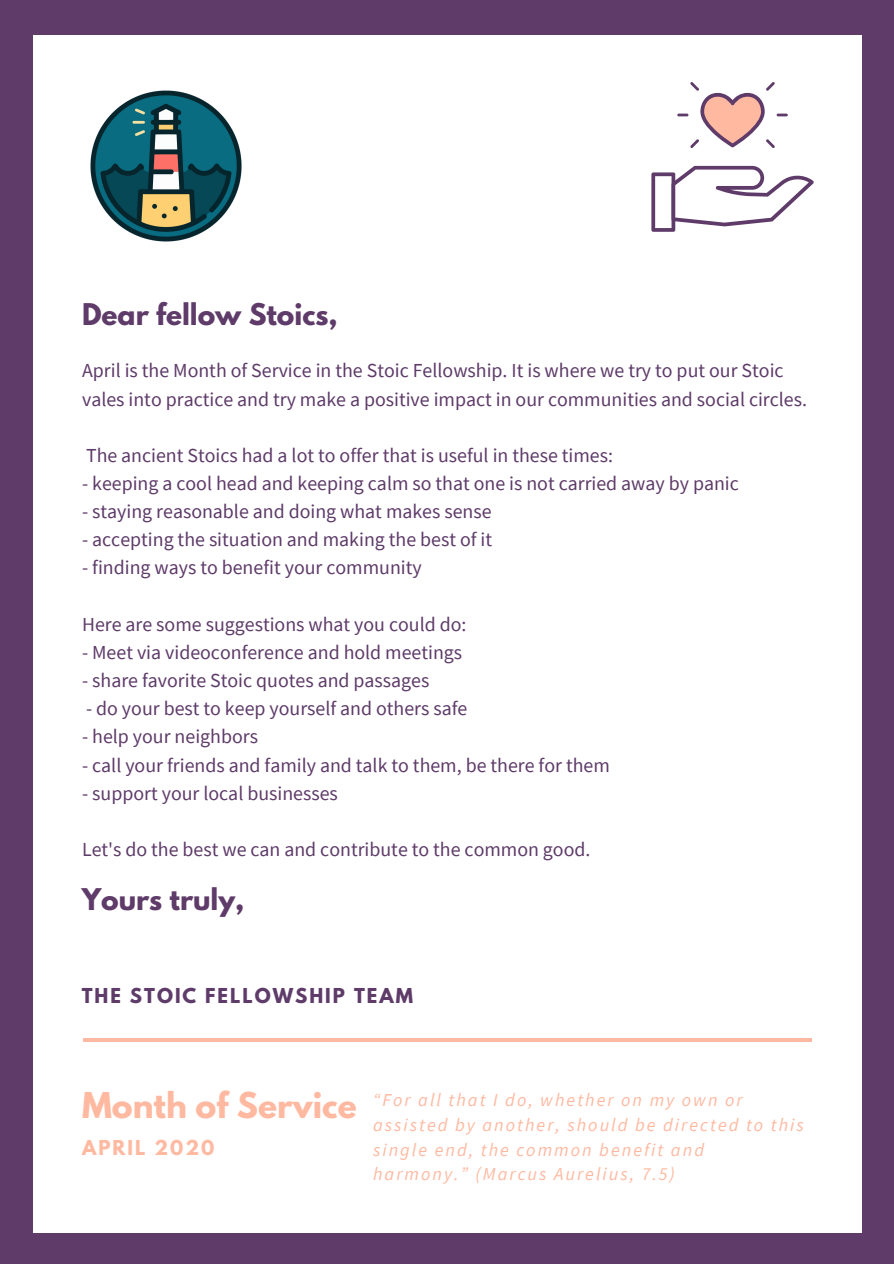
<style>
.page{position:relative;width:894px;height:1264px;background:#fff}
.page>*{position:absolute;margin:0;border:0;box-sizing:border-box;transform-origin:0 0}
.t1{font:700 31.5px "League Spartan";color:#ffb9a1}
.t2{font:700 26.55px "League Spartan";color:#5e3b69}
.t3{font:19.8px/28.2px "Source Sans Pro";color:#5e3b69}
.t4{font:italic 18.15px/24.8px "Source Sans Pro";letter-spacing:.11em;color:#ffb9a1}
.t5{font:700 18.15px "League Spartan";letter-spacing:.11em;color:#5e3b69}
.t6{font:700 18.15px "League Spartan";letter-spacing:.11em;color:#ffb9a1}
</style>
<div class="page">
<div style="left:0;top:0;width:893px;height:1263px;background:#5e3b69"></div>
<div style="left:33px;top:36px;width:828px;height:1196px;background:#fff"></div>
<svg style="left:651px;top:166px;width:162px;height:66px"></svg>
<svg style="left:677px;top:82px;width:110px;height:66px"></svg>
<hr style="left:83px;top:1038px;width:728px;height:3px;background:#ffb9a1">
<img style="left:90px;top:90px;width:152px;height:152px">
<h2 class="t2" style="left:82px;top:301px;width:257px">Dear fellow Stoics,</h2>
<p class="t3" style="left:82px;top:356px;width:726px">April is the Month of Service in the Stoic Fellowship. It is where we try to put our Stoic vales into practice and try make a positive impact in our communities and social circles.</p>
<p class="t3" style="left:86px;top:440px;width:528px">The ancient Stoics had a lot to offer that is useful in these times:</p>
<p class="t3" style="left:82px;top:469px;width:658px">- keeping a cool head and keeping calm so that one is not carried away by panic</p>
<p class="t3" style="left:82px;top:497px;width:411px">- staying reasonable and doing what makes sense</p>
<p class="t3" style="left:82px;top:525px;width:411px">- accepting the situation and making the best of it</p>
<p class="t3" style="left:82px;top:553px;width:341px">- finding ways to benefit your community</p>
<p class="t3" style="left:82px;top:609px;width:386px">Here are some suggestions what you could do:</p>
<p class="t3" style="left:82px;top:638px;width:381px">- Meet via videoconference and hold meetings</p>
<p class="t3" style="left:82px;top:666px;width:349px">- share favorite Stoic quotes and passages</p>
<p class="t3" style="left:86px;top:694px;width:383px">- do your best to keep yourself and others safe</p>
<p class="t3" style="left:82px;top:722px;width:177px">- help your neighbors</p>
<p class="t3" style="left:82px;top:750px;width:529px">- call your friends and family and talk to them, be there for them</p>
<p class="t3" style="left:82px;top:778px;width:257px">- support your local businesses</p>
<p class="t3" style="left:82px;top:835px;width:509px">Let's do the best we can and contribute to the common good.</p>
<h2 class="t2" style="left:82px;top:885px;width:164px">Yours truly,</h2>
<p class="t5" style="left:82px;top:987px;width:333px">THE STOIC FELLOWSHIP TEAM</p>
<h1 class="t1" style="left:82px;top:1089px;width:276px">Month of Service</h1>
<p class="t6" style="left:82px;top:1138px;width:134px">APRIL 2020</p>
<p class="t4" style="left:373px;top:1087px;width:432px">“For all that I do, whether on my own or assisted by another, should be directed to this single end, the common benefit and<br>harmony.” (Marcus Aurelius, 7.5)</p>
</div>
